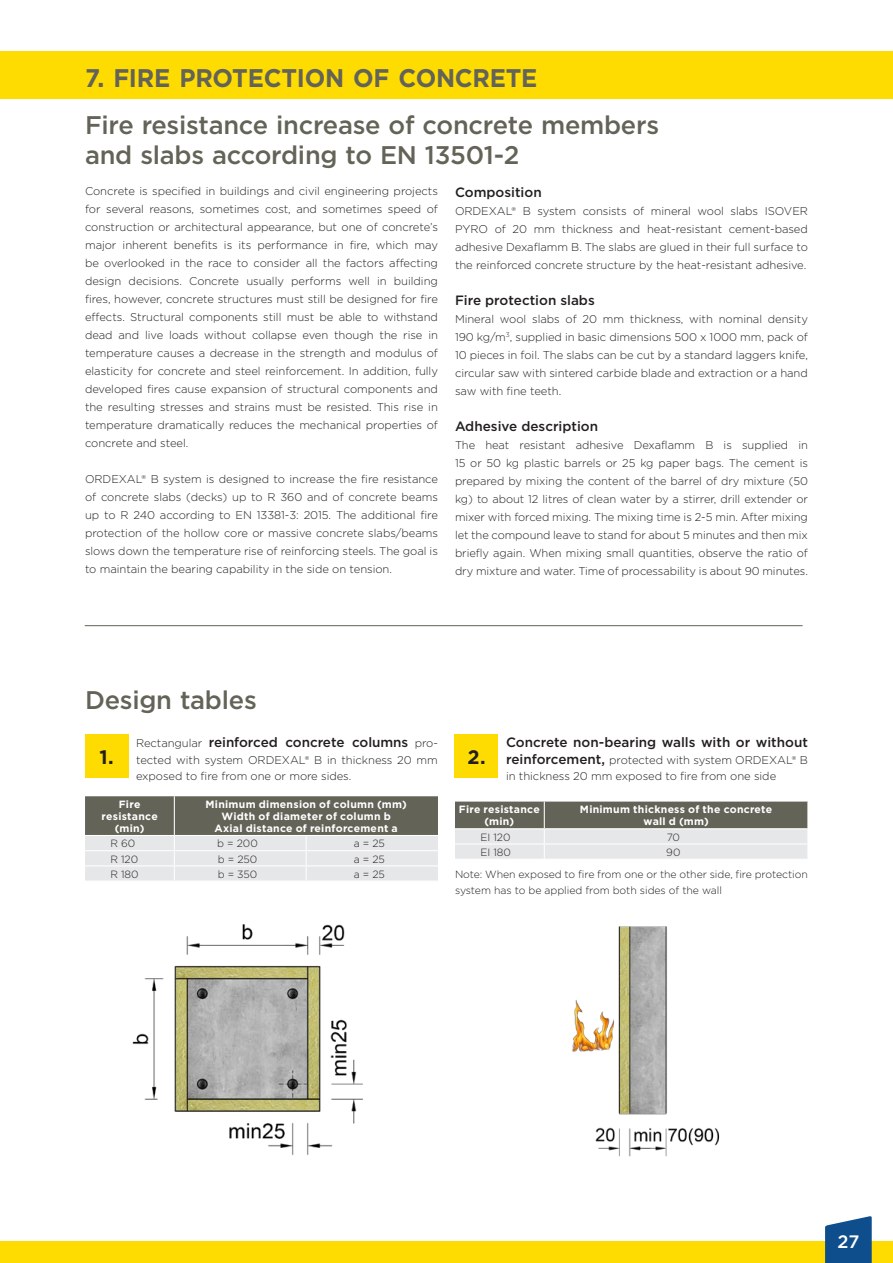
<style>
.page{position:relative;width:893px;height:1263px;background:#fff}
.page>*{position:absolute;margin:0;border:0;box-sizing:border-box;transform-origin:0 0}
.t1{font:500 25.5px/30px "Gotham";letter-spacing:-.01em;color:#636358}
.t2{font:700 25.5px "Gotham";letter-spacing:-.01em;color:#636358;scale:.95 1}
.t3{font:700 19.5px "Gotham";color:#231f20}
.t4{font:500 18px "Gotham";color:#fff}
.t5{font:500 13.5px "Gotham";color:#231f20}
.t6{font:300 11.25px/18px "Gotham";letter-spacing:-.005em;color:#231f20;text-align:justify}
.t7{font:700 10.5px/12px "Gotham";letter-spacing:.025em;color:#fff;text-align:center}
.t8{font:300 10.5px/16.5px "Gotham";letter-spacing:-.005em;color:#231f20}
.s1{font-weight:300;font-size:11.25px}
.s2{font-weight:500;font-size:13.5px}
</style>
<div class="page">
<div style="left:0;top:1242px;width:893px;height:21px;background:#ffdc01"></div>
<svg style="left:825px;top:1216px;width:47px;height:47px;background:#296197"></svg>
<div style="left:0;top:51px;width:893px;height:47px;background:#ffdc01"></div>
<svg style="left:85px;top:796px;width:353px;height:84px;background:#aaaba7"></svg>
<svg style="left:455px;top:801px;width:353px;height:58px;background:#abaca8"></svg>
<hr style="left:85px;top:625px;width:717px;height:1px;background:#636358">
<img style="left:132px;top:924px;width:231px;height:231px">
<img style="left:572px;top:926px;width:148px;height:231px">
<div style="left:85px;top:734px;width:43px;height:43px;background:#ffdc01"></div>
<div style="left:454px;top:734px;width:43px;height:43px;background:#ffdc01"></div>
<h1 class="t2" style="left:85px;top:61px;width:478px">7. Fi re protection of concrete</h1>
<h1 class="t1" style="left:85px;top:110px;width:576px">Fire resistance increase of concrete members and slabs according to EN 13501-2</h1>
<p class="t6" style="left:85px;top:182px;width:354px">Concrete is specified in buildings and civil engineering projects for several reasons, sometimes cost, and sometimes speed of construction or architectural appearance, but one of concrete’s major inherent benefits is its performance in fire, which may be overlooked in the race to consider all the factors affecting design decisions. Concrete usually performs well in building fires, however, concrete structures must still be designed for fire effects. Structural components still must be able to withstand dead and live loads without collapse even though the rise in temperature causes a decrease in the strength and modulus of elasticity for concrete and steel reinforcement. In addition, fully developed fires cause expansion of structural components and the resulting stresses and strains must be resisted. This rise in temperature dramatically reduces the mechanical properties of concrete and steel.</p>
<p class="t6" style="left:85px;top:470px;width:19px">Ordexal</p>
<p class="t6" style="left:85px;top:470px;width:354px;text-indent:57px">® B system is designed to increase the fire resistance of concrete slabs (decks) up to R 360 and of concrete beams up to R 240 according to EN 13381-3: 2015. The additional fire protection of the hollow core or massive concrete slabs/beams slows down the temperature rise of reinforcing steels. The goal is to maintain the bearing capability in the side on tension.</p>
<p class="t5" style="left:455px;top:183px;width:88px">Composition</p>
<p class="t6" style="left:455px;top:201px;width:19px">Ordexal</p>
<p class="t6" style="left:512px;top:201px;width:298px">® B system consists of mineral wool slabs ISOVER</p>
<p class="t6" style="left:455px;top:219px;width:17px">Pyro</p>
<p class="t6" style="left:455px;top:219px;width:354px;text-indent:40px">of 20 mm thickness and heat-resistant cement-based adhesive Dexaflamm B. The slabs are glued in their full surface to the reinforced concrete structure by the heat-resistant adhesive.</p>
<p class="t5" style="left:455px;top:291px;width:141px">Fire protection slabs</p>
<p class="t6" style="left:455px;top:309px;width:354px">Mineral wool slabs of 20 mm thickness, with nominal density 190 kg/m<sup>3</sup>, supplied in basic dimensions 500 x 1000 mm, pack of 10 pieces in foil. The slabs can be cut by a standard laggers knife, circular saw with sintered carbide blade and extraction or a hand saw with fine teeth.</p>
<p class="t5" style="left:455px;top:417px;width:145px">Adhesive description</p>
<p class="t6" style="left:455px;top:435px;width:354px">The heat resistant adhesive Dexaflamm B is supplied in 15 or 50 kg plastic barrels or 25 kg paper bags. The cement is prepared by mixing the content of the barrel of dry mixture (50 kg) to about 12 litres of clean water by a stirrer, drill extender or mixer with forced mixing. The mixing time is 2-5 min. After mixing let the compound leave to stand for about 5 minutes and then mix briefly again. When mixing small quantities, observe the ratio of dry mixture and water. Time of processability is about 90 minutes.</p>
<h1 class="t1" style="left:85px;top:685px;width:173px">Design tables</h1>
<p class="t5" style="left:136px;top:733px;width:303px"><span class="s1">Rectangular</span> reinforced concrete columns <span class="s1">pro-</span></p>
<p class="t6" style="left:136px;top:751px;width:303px;line-height:16.5px">tected with system ORDEXAL® B in thickness 20 mm exposed to fire from one or more sides.</p>
<h2 class="t3" style="left:100px;top:744px;width:16px">1.</h2>
<h2 class="t3" style="left:467px;top:744px;width:20px">2.</h2>
<p class="t5" style="left:506px;top:733px;width:303px">Concrete non-bearing walls with or without</p>
<p class="t6" style="left:506px;top:751px;width:303px;line-height:16.5px"><span class="s2">reinforcement,</span> protected with system ORDEXAL® B in thickness 20 mm exposed to fire from one side</p>
<p class="t7" style="left:102px;top:798px;width:58px">Fire resistance (min)</p>
<p class="t7" style="left:206px;top:798px;width:203px">Minimum dimension of column (mm)<br>Width of diameter of column b<br>Axial distance of reinforcement a</p>
<p class="t8" style="left:111px;top:835px;width:26px">R 60</p>
<p class="t8" style="left:217px;top:835px;width:42px">b = 200</p>
<p class="t8" style="left:354px;top:835px;width:33px">a = 25</p>
<p class="t8" style="left:111px;top:850px;width:29px">R 120</p>
<p class="t8" style="left:218px;top:850px;width:41px">b = 250</p>
<p class="t8" style="left:354px;top:850px;width:33px">a = 25</p>
<p class="t8" style="left:111px;top:865px;width:30px">R 180</p>
<p class="t8" style="left:218px;top:865px;width:41px">b = 350</p>
<p class="t8" style="left:354px;top:865px;width:33px">a = 25</p>
<p class="t7" style="left:459px;top:804px;width:82px">Fire resistance (min)</p>
<p class="t7" style="left:580px;top:804px;width:194px">M inimum thickness of the concrete wall d (mm)</p>
<p class="t8" style="left:480px;top:828px;width:31px">EI 120</p>
<p class="t8" style="left:667px;top:828px;width:15px">70</p>
<p class="t8" style="left:480px;top:843px;width:32px">EI 180</p>
<p class="t8" style="left:666px;top:843px;width:16px">90</p>
<p class="t8" style="left:455px;top:865px;width:354px">Note: When exposed to fire from one or the other side, fire protection system has to be applied from both sides of the wall</p>
<h3 class="t4" style="left:837px;top:1229px;width:24px">27</h3>
</div>
